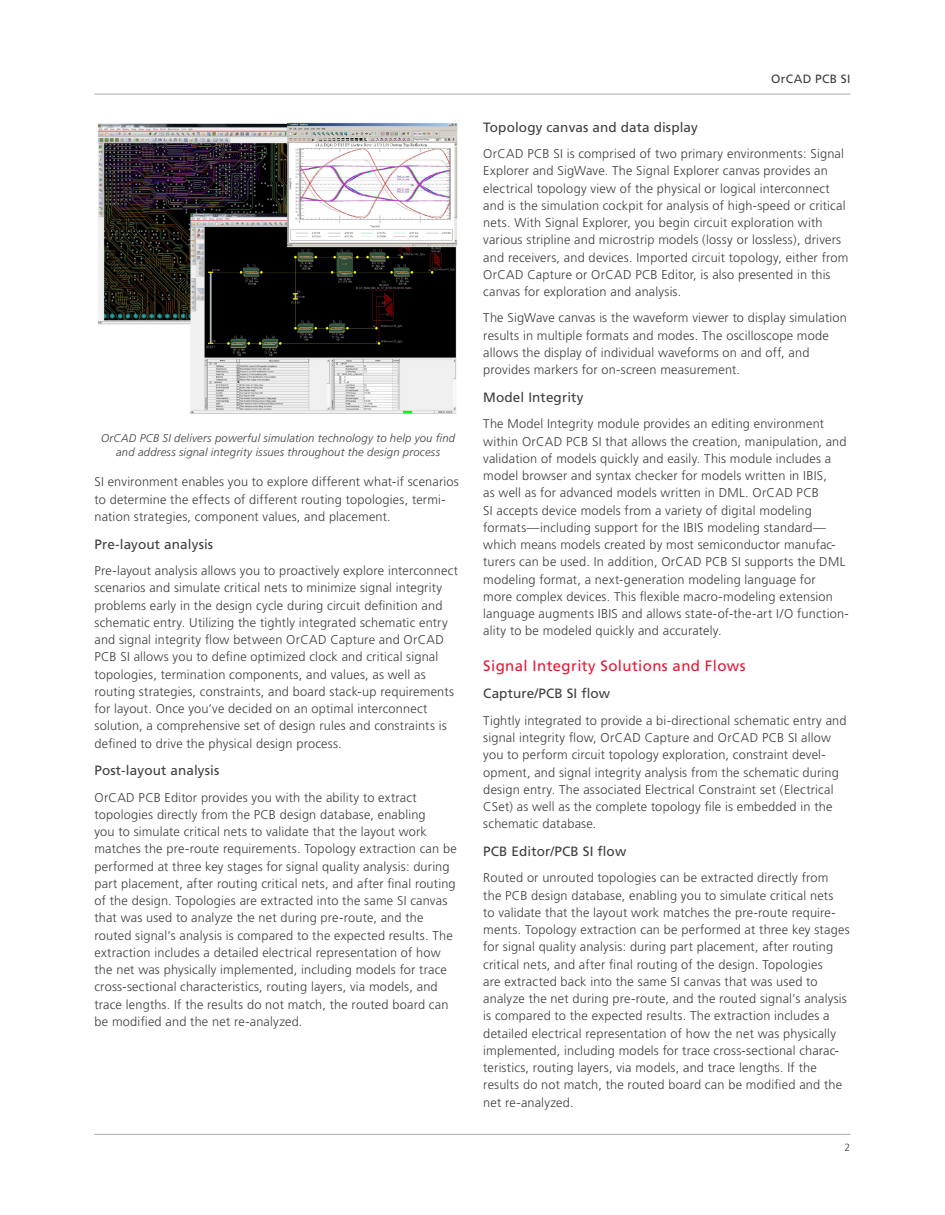
<style>
.page{position:relative;width:945px;height:1215px;background:#fff}
.page>*{position:absolute;margin:0;border:0;box-sizing:border-box;transform-origin:0 0}
.Body_Header_A{font:15px "Frutiger";letter-spacing:.025em;color:#e51836}
.Body_Header_B{font:13.5px "Frutiger";letter-spacing:.01em;color:#3e3e3f}
.Body{font:300 12.75px/17.2px "Frutiger";letter-spacing:.015em;color:#3e3e3f}
.t1{font:12px "Frutiger";letter-spacing:.035em;color:#3e3e3f}
.t2{font:italic 300 11.25px/13.5px "Frutiger";letter-spacing:.02em;color:#3e3e3f;text-align:center}
.Folio{font:300 10.5px "Frutiger";color:#3e3e3f}
</style>
<div class="page">
<hr style="left:94px;top:94px;width:756px;height:1px;background:#b2b3b7">
<hr style="left:94px;top:1134px;width:756px;height:1px;background:#b2b3b7">
<img style="left:97px;top:122px;width:361px;height:292px">
<p class="t2" style="left:101px;top:432px;width:356px">OrCAD PCB SI delivers powerful simulation technology to help you find and address signal integrity issues throughout the design process</p>
<p class="Body" style="left:94px;top:474px;width:366px">SI environment enables you to explore different what-if scenarios to determine the effects of different routing topologies, termi&shy;nation strategies, component values, and placement.</p>
<p class="Body_Header_B" style="left:94px;top:536px;width:120px">Pre-layout analysis</p>
<p class="Body" style="left:94px;top:562px;width:365px">Pre-layout analysis allows you to proactively explore interconnect scenarios and simulate critical nets to minimize signal integrity problems early in the design cycle during circuit definition and schematic entry. Utilizing the tightly integrated schematic entry and signal integrity flow between OrCAD Capture and OrCAD PCB SI allows you to define optimized clock and critical signal topologies, termination components, and values, as well as routing strategies, constraints, and board stack-up requirements for layout. Once you’ve decided on an optimal interconnect solution, a comprehensive set of design rules and constraints is defined to drive the physical design process.</p>
<p class="Body_Header_B" style="left:94px;top:763px;width:126px">Post-layout analysis</p>
<p class="Body" style="left:94px;top:789px;width:364px">OrCAD PCB Editor provides you with the ability to extract topologies directly from the PCB design database, enabling<br>you to simulate critical nets to validate that the layout work matches the pre-route requirements. Topology extraction can be performed at three key stages for signal quality analysis: during part placement, after routing critical nets, and after final routing of the design. Topologies are extracted into the same SI canvas that was used to analyze the net during pre-route, and the routed signal’s analysis is compared to the expected results. The extraction includes a detailed electrical representation of how the net was physically implemented, including models for trace cross-sectional characteristics, routing layers, via models, and trace lengths. If the results do not match, the routed board can be modified and the net re-analyzed.</p>
<p class="t1" style="left:771px;top:72px;width:81px">OrCAD PCB SI</p>
<p class="Body_Header_B" style="left:483px;top:119px;width:216px">Topology canvas and data display</p>
<p class="Body" style="left:483px;top:145px;width:367px">OrCAD PCB SI is comprised of two primary environments: Signal Explorer and SigWave. The Signal Explorer canvas provides an electrical topology view of the physical or logical interconnect and is the simulation cockpit for analysis of high-speed or critical nets. With Signal Explorer, you begin circuit exploration with various stripline and microstrip models (lossy or lossless), drivers and receivers, and devices. Imported circuit topology, either from OrCAD Capture or OrCAD PCB Editor, is also presented in this canvas for exploration and analysis.</p>
<p class="Body" style="left:483px;top:310px;width:365px">The SigWave canvas is the waveform viewer to display simulation results in multiple formats and modes. The oscilloscope mode allows the display of individual waveforms on and off, and provides markers for on-screen measurement.</p>
<p class="Body_Header_B" style="left:483px;top:389px;width:102px">Model Integrity</p>
<p class="Body" style="left:483px;top:416px;width:367px">The Model Integrity module provides an editing environment within OrCAD PCB SI that allows the creation, manipulation, and validation of models quickly and easily. This module includes a model browser and syntax checker for models written in IBIS,<br>as well as for advanced models written in DML. OrCAD PCB<br>SI accepts device models from a variety of digital modeling formats—including support for the IBIS modeling standard— which means models created by most semiconductor manufac&shy;turers can be used. In addition, OrCAD PCB SI supports the DML modeling format, a next-generation modeling language for<br>more complex devices. This flexible macro-modeling extension language augments IBIS and allows state-of-the-art I/O function&shy;ality to be modeled quickly and accurately.</p>
<p class="Body_Header_A" style="left:483px;top:657px;width:264px">Signal Integrity Solutions and Flows</p>
<p class="Body_Header_B" style="left:483px;top:686px;width:128px">Capture/PCB SI flow</p>
<p class="Body" style="left:483px;top:712px;width:365px">Tightly integrated to provide a bi-directional schematic entry and signal integrity flow, OrCAD Capture and OrCAD PCB SI allow you to perform circuit topology exploration, constraint devel&shy;opment, and signal integrity analysis from the schematic during design entry. The associated Electrical Constraint set (Electrical CSet) as well as the complete topology file is embedded in the schematic database.</p>
<p class="Body_Header_B" style="left:483px;top:843px;width:144px">PCB Editor/PCB SI flow</p>
<p class="Body" style="left:483px;top:870px;width:368px">Routed or unrouted topologies can be extracted directly from<br>the PCB design database, enabling you to simulate critical nets<br>to validate that the layout work matches the pre-route require&shy;ments. Topology extraction can be performed at three key stages for signal quality analysis: during part placement, after routing critical nets, and after final routing of the design. Topologies<br>are extracted back into the same SI canvas that was used to analyze the net during pre-route, and the routed signal’s analysis is compared to the expected results. The extraction includes a detailed electrical representation of how the net was physically implemented, including models for trace cross-sectional charac&shy;teristics, routing layers, via models, and trace lengths. If the results do not match, the routed board can be modified and the net re-analyzed.</p>
<p class="Folio" style="left:845px;top:1142px;width:7px">2</p>
</div>
